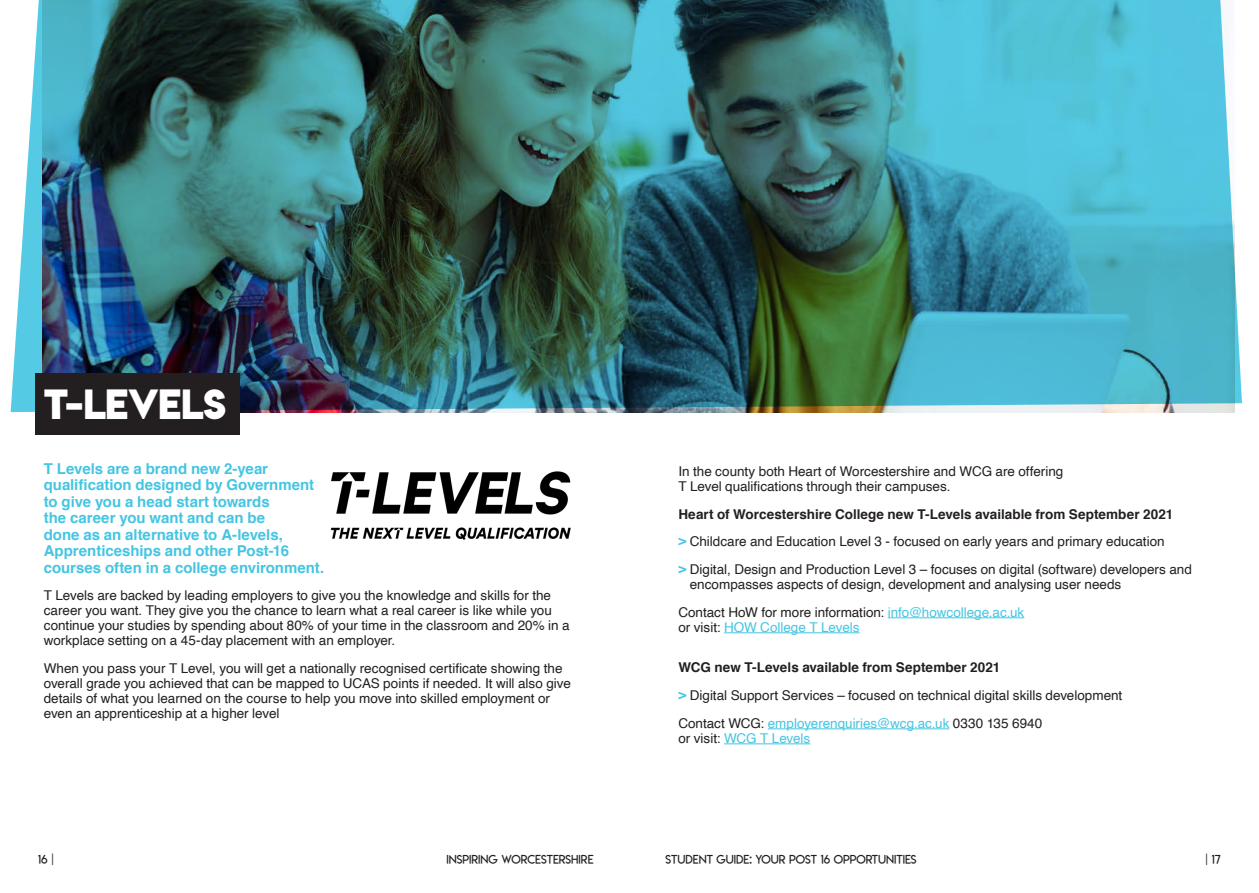
<style>
.page{position:relative;width:1259px;height:893px;background:#fff}
.page>*{position:absolute;margin:0;border:0;box-sizing:border-box;transform-origin:0 0}
.Paragraph_Style_4{font:37.5px "Lemon Milkbold";letter-spacing:-.015em;color:#fff}
.Body{font:700 15px/16.5px "Helvetica";letter-spacing:-.005em;color:#45c5e2}
.Body-2{font:13.5px/15px "Helvetica";color:#231f20}
.Body-3{font:13.5px/15px "Helvetica";letter-spacing:-.005em;color:#45c5e2}
.Body-4{font:700 13.5px "Helvetica";color:#231f20}
.t1{font:12px "Lemon Milklight";color:#231f20}
.s1{font-weight:700;color:#45c5e2}
.s2{color:#231f20}
</style>
<div class="page">
<img style="left:11px;top:0;width:1231px;height:412px">
<div style="left:35px;top:373px;width:204px;height:62px;background:#231f20"></div>
<hr style="left:887px;top:617px;width:137px;height:1px;background:#45c5e2">
<hr style="left:724px;top:632px;width:135px;height:1px;background:#45c5e2">
<hr style="left:768px;top:728px;width:181px;height:1px;background:#45c5e2">
<hr style="left:724px;top:743px;width:86px;height:1px;background:#45c5e2">
<img style="left:330px;top:471px;width:241px;height:69px">
<p class="Paragraph_Style_4" style="left:44px;top:377px;width:184px">T-LEVELS</p>
<p class="Body" style="left:44px;top:460px;width:282px">T Levels are a brand new 2-year qualification designed by Government to give you a head start towards<br>the career you want and can be<br>done as an alternative to A-levels, Apprenticeships and other Post-16 courses often in a college environment.</p>
<p class="Body-2" style="left:44px;top:588px;width:527px">T Levels are backed by leading employers to give you the knowledge and skills for the career you want. They give you the chance to learn what a real career is like while you continue your studies by spending about 80% of your time in the classroom and 20% in a workplace setting on a 45-day placement with an employer.</p>
<p class="Body-2" style="left:44px;top:661px;width:528px">When you pass your T Level, you will get a nationally recognised certificate showing the overall grade you achieved that can be mapped to UCAS points if needed. It will also give details of what you learned on the course to help you move into skilled employment or even an apprenticeship at a higher level</p>
<p class="Body-2" style="left:678px;top:464px;width:386px">In the county both Heart of Worcestershire and WCG are offering<br>T Level qualifications through their campuses.</p>
<p class="Body-4" style="left:678px;top:503px;width:496px">Heart of Worcestershire College new T-Levels available from September 2021</p>
<p class="Body-2" style="left:678px;top:534px;width:488px"><span class="s1">&gt;</span> Childcare and Education Level 3 - focused on early years and primary education</p>
<p class="Body-2" style="left:690px;top:562px;width:504px;text-indent:-11px"><span class="s1">&gt;</span> Digital, Design and Production Level 3 – focuses on digital (software) developers and encompasses aspects of design, development and analysing user needs</p>
<p class="Body-3" style="left:678px;top:605px;width:347px"><span class="s2">Contact HoW for more information:</span> info@howcollege.ac.uk <span class="s2">or visit:</span> HOW College T Levels</p>
<p class="Body-4" style="left:678px;top:657px;width:323px">WCG new T-Levels available from September 2021</p>
<p class="Body-2" style="left:678px;top:688px;width:445px"><span class="s1">&gt;</span> Digital Support Services – focused on technical digital skills development</p>
<p class="Body-3" style="left:678px;top:716px;width:365px"><span class="s2">Contact WCG:</span> employerenquiries@wcg.ac.uk <span class="s2">0330 135 6940 or visit:</span> WCG T Levels</p>
<p class="t1" style="left:38px;top:851px;width:18px">16 |</p>
<p class="t1" style="left:446px;top:851px;width:149px">INSPIRING WORCESTERSHIRE</p>
<p class="t1" style="left:665px;top:851px;width:253px">STUDENT GUIDE: YOUR POST 16 OPPORTUNITIES</p>
<p class="t1" style="left:1205px;top:851px;width:17px">| 17</p>
</div>
